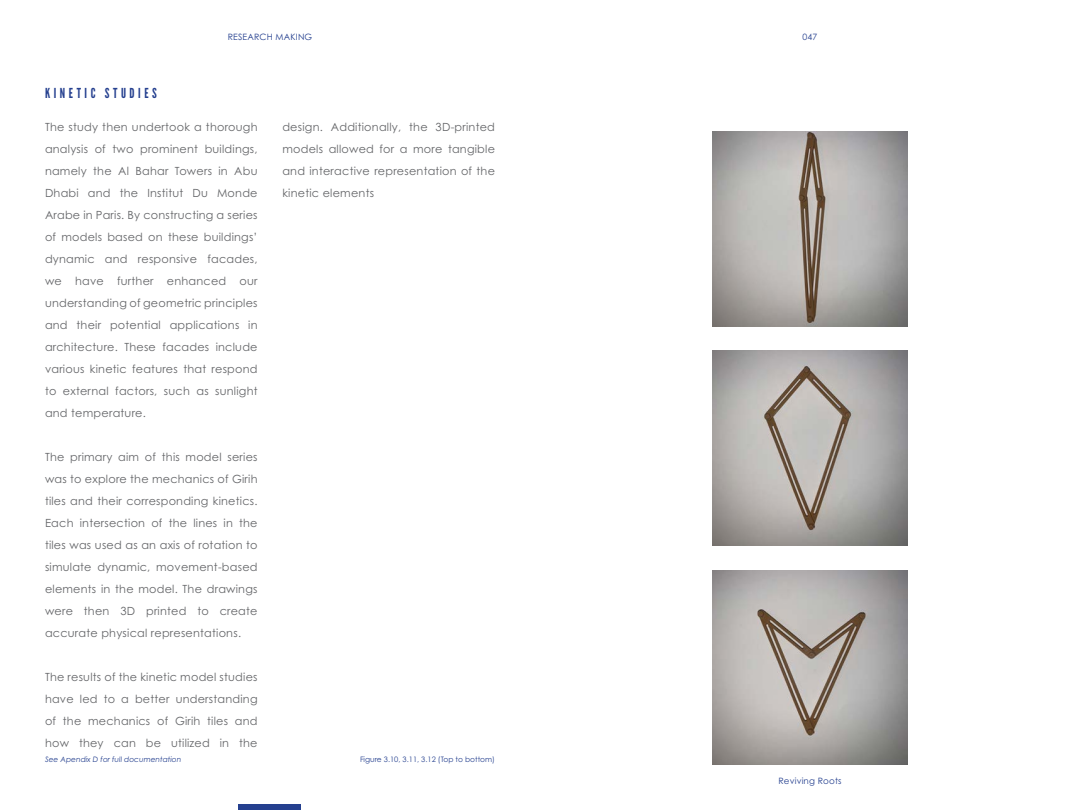
<style>
.page{position:relative;width:1080px;height:810px;background:#fff}
.page>*{position:absolute;margin:0;border:0;box-sizing:border-box;transform-origin:0 0}
.t1{font:13.75px "League Gothic";letter-spacing:.26em;color:#25408f}
.t2{font:11.25px/22px "Century Gothic Pro";letter-spacing:.02em;color:#656669;text-align:justify}
.t3{font:8.75px "Century Gothic Pro";letter-spacing:.02em;color:#25408f}
.t4{font:7.5px "Century Gothic Pro";color:#25408f}
.t5{font:italic 7.5px "Century Gothic Pro";color:#25408f}
</style>
<div class="page">
<div style="left:238px;top:805px;width:62px;height:5px;background:#25408f"></div>
<img style="left:713px;top:132px;width:194px;height:194px">
<img style="left:713px;top:351px;width:194px;height:195px">
<img style="left:713px;top:570px;width:194px;height:195px">
<p class="t1" style="left:45px;top:85px;width:113px">KINETIC STUDIES</p>
<p class="t3" style="left:228px;top:31px;width:86px">RESEARCH MAKING</p>
<p class="t3" style="left:803px;top:31px;width:16px">047</p>
<p class="t2" style="left:45px;top:116px;width:214px">The study then undertook a thorough analysis of two prominent buildings, namely the Al Bahar Towers in Abu Dhabi and the Institut Du Monde Arabe in Paris. By constructing a series of models based on these buildings’ dynamic and responsive facades, we have further enhanced our understanding of geometric principles and their potential applications in architecture. These facades include various kinetic features that respond to external factors, such as sunlight and temperature.</p>
<p class="t2" style="left:45px;top:446px;width:214px">The primary aim of this model series was to explore the mechanics of Girih tiles and their corresponding kinetics.<br>Each intersection of the lines in the tiles was used as an axis of rotation to simulate dynamic, movement-based elements in the model. The drawings were then 3D printed to create accurate physical representations.</p>
<p class="t2" style="left:45px;top:666px;width:214px">The results of the kinetic model studies have led to a better understanding of the mechanics of Girih tiles and how they can be utilized in the</p>
<p class="t2" style="left:282px;top:116px;width:214px">design. Additionally, the 3D-printed models allowed for a more tangible and interactive representation of the kinetic elements</p>
<p class="t5" style="left:45px;top:755px;width:138px">See Apendix D for full documentation</p>
<p class="t4" style="left:360px;top:755px;width:136px">Figure 3.10, 3.11, 3.12 (Top to bottom)</p>
<p class="t3" style="left:778px;top:775px;width:65px">Reviving Roots</p>
</div>
